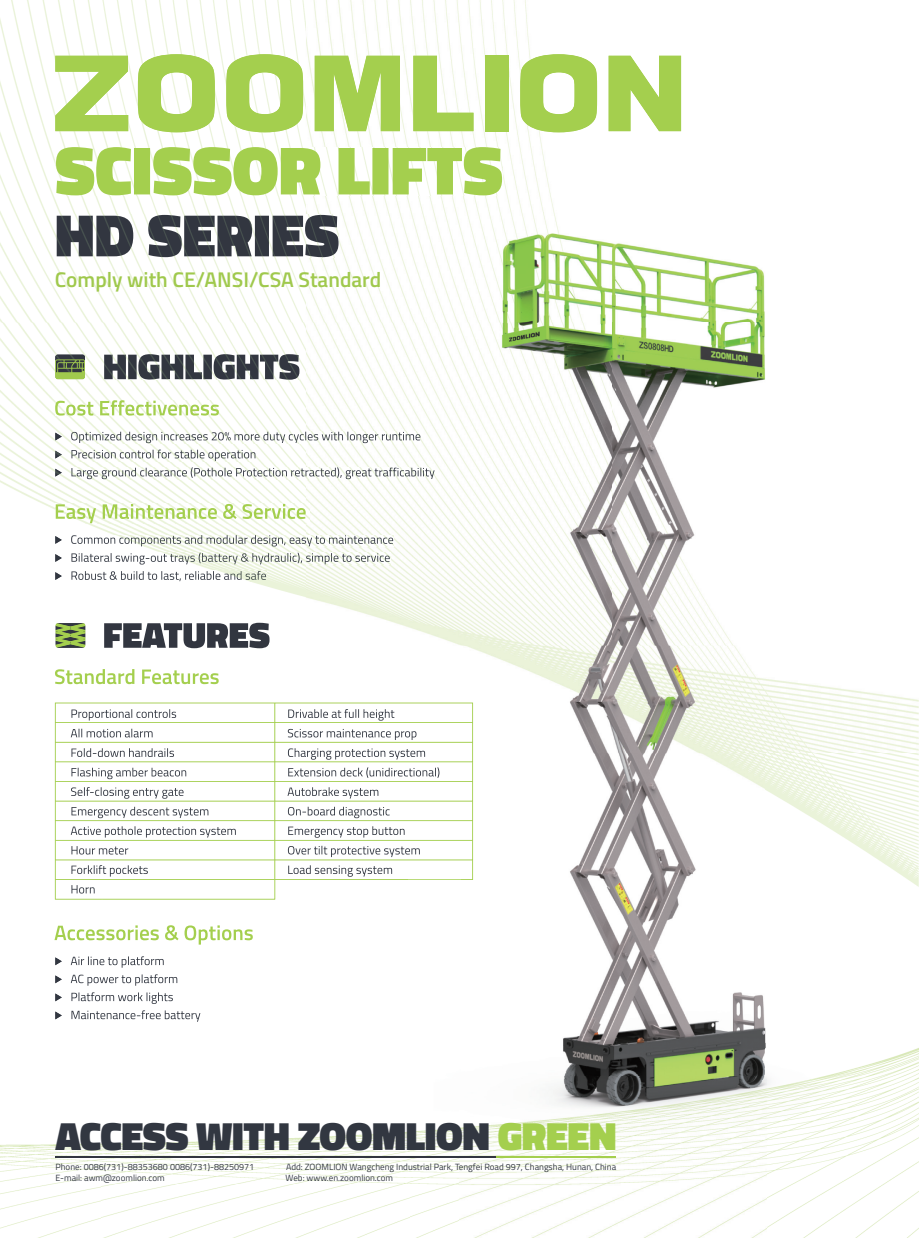
<style>
.page{position:relative;width:919px;height:1238px;background:#fff}
.page>*{position:absolute;margin:0;border:0;box-sizing:border-box;transform-origin:0 0}
.t1{font:900 39.75px "Titillium Web";letter-spacing:-.01em;color:#323741}
.t2{font:600 21.3px "Titillium Web";color:#a0c94d}
.t3{font:9px "Titillium Web";color:#323741}
.s1{color:#a4cf4e}
</style>
<div class="page">
<img style="left:0;top:0;width:765px;height:323px">
<img style="left:0;top:322px;width:85px;height:323px">
<img style="left:306px;top:322px;width:459px;height:323px">
<img style="left:54px;top:645px;width:864px;height:108px">
<img style="left:0;top:753px;width:102px;height:484px">
<img style="left:460px;top:753px;width:458px;height:484px">
<img style="left:102px;top:879px;width:358px;height:358px">
<img style="left:57px;top:215px;width:281px;height:42px">
<img style="left:520px;top:54px;width:77px;height:78px">
<img style="left:226px;top:54px;width:77px;height:78px">
<img style="left:138px;top:54px;width:77px;height:78px">
<img style="left:608px;top:56px;width:73px;height:75px">
<div style="left:485px;top:56px;width:23px;height:75px;background:#a4cf4e"></div>
<img style="left:413px;top:56px;width:60px;height:75px">
<img style="left:314px;top:56px;width:86px;height:75px">
<img style="left:55px;top:56px;width:73px;height:75px">
<img style="left:56px;top:147px;width:446px;height:48px">
<img style="left:104px;top:354px;width:195px;height:26px">
<img style="left:55px;top:400px;width:164px;height:15px">
<img style="left:71px;top:431px;width:349px;height:12px">
<img style="left:71px;top:449px;width:184px;height:12px">
<img style="left:71px;top:467px;width:363px;height:12px">
<svg style="left:55px;top:432px;width:7px;height:8px"></svg>
<svg style="left:55px;top:450px;width:7px;height:8px"></svg>
<svg style="left:55px;top:468px;width:7px;height:8px"></svg>
<img style="left:56px;top:504px;width:253px;height:19px">
<img style="left:71px;top:535px;width:322px;height:11px">
<img style="left:71px;top:552px;width:319px;height:12px">
<img style="left:71px;top:571px;width:195px;height:10px">
<svg style="left:55px;top:536px;width:7px;height:8px"></svg>
<svg style="left:55px;top:554px;width:7px;height:8px"></svg>
<svg style="left:55px;top:572px;width:7px;height:8px"></svg>
<img style="left:104px;top:622px;width:165px;height:26px">
<img style="left:55px;top:669px;width:164px;height:15px">
<img style="left:54px;top:925px;width:199px;height:19px">
<img style="left:71px;top:956px;width:93px;height:11px">
<img style="left:71px;top:974px;width:106px;height:11px">
<img style="left:71px;top:992px;width:102px;height:11px">
<img style="left:71px;top:1010px;width:129px;height:11px">
<svg style="left:55px;top:957px;width:7px;height:8px"></svg>
<svg style="left:55px;top:975px;width:7px;height:8px"></svg>
<svg style="left:55px;top:993px;width:7px;height:8px"></svg>
<svg style="left:55px;top:1011px;width:7px;height:8px"></svg>
<img style="left:55px;top:703px;width:219px;height:195px">
<img style="left:274px;top:703px;width:199px;height:176px">
<img style="left:71px;top:709px;width:105px;height:11px">
<img style="left:71px;top:728px;width:82px;height:9px">
<img style="left:71px;top:748px;width:103px;height:9px">
<img style="left:71px;top:767px;width:115px;height:12px">
<img style="left:71px;top:787px;width:112px;height:11px">
<img style="left:71px;top:806px;width:137px;height:12px">
<img style="left:71px;top:826px;width:165px;height:11px">
<img style="left:71px;top:846px;width:57px;height:8px">
<img style="left:71px;top:865px;width:77px;height:11px">
<img style="left:71px;top:885px;width:24px;height:8px">
<img style="left:288px;top:709px;width:106px;height:11px">
<img style="left:288px;top:729px;width:128px;height:11px">
<img style="left:288px;top:748px;width:137px;height:11px">
<img style="left:288px;top:767px;width:151px;height:10px">
<img style="left:287px;top:787px;width:91px;height:11px">
<img style="left:288px;top:806px;width:101px;height:12px">
<img style="left:288px;top:826px;width:116px;height:11px">
<img style="left:288px;top:845px;width:132px;height:12px">
<img style="left:288px;top:865px;width:104px;height:11px">
<svg style="left:56px;top:623px;width:29px;height:24px"></svg>
<img style="left:55px;top:354px;width:30px;height:5px">
<img style="left:55px;top:359px;width:30px;height:20px">
<hr style="left:55px;top:1155px;width:441px;height:2px;background:#323640">
<hr style="left:496px;top:1155px;width:119px;height:2px;background:#a4cf4e">
<h2 class="t2" style="left:55px;top:264px;width:328px">Comply with CE/ANSI/CSA Standard</h2>
<h1 class="t1" style="left:55px;top:1107px;width:562px">ACCESS WITH ZOOMLION <span class="s1">GREEN</span></h1>
<p class="t3" style="left:55px;top:1160px;width:200px">Phone: 0086(731)-88353680 0086(731)-88250971</p>
<p class="t3" style="left:286px;top:1160px;width:332px">Add: ZOOMLION Wangcheng Industrial Park, Tengfei Road 997, Changsha, Hunan, China</p>
<p class="t3" style="left:55px;top:1171px;width:111px">E-mail: awm@zoomlion.com</p>
<p class="t3" style="left:285px;top:1171px;width:109px">Web: www.en.zoomlion.com</p>
</div>
